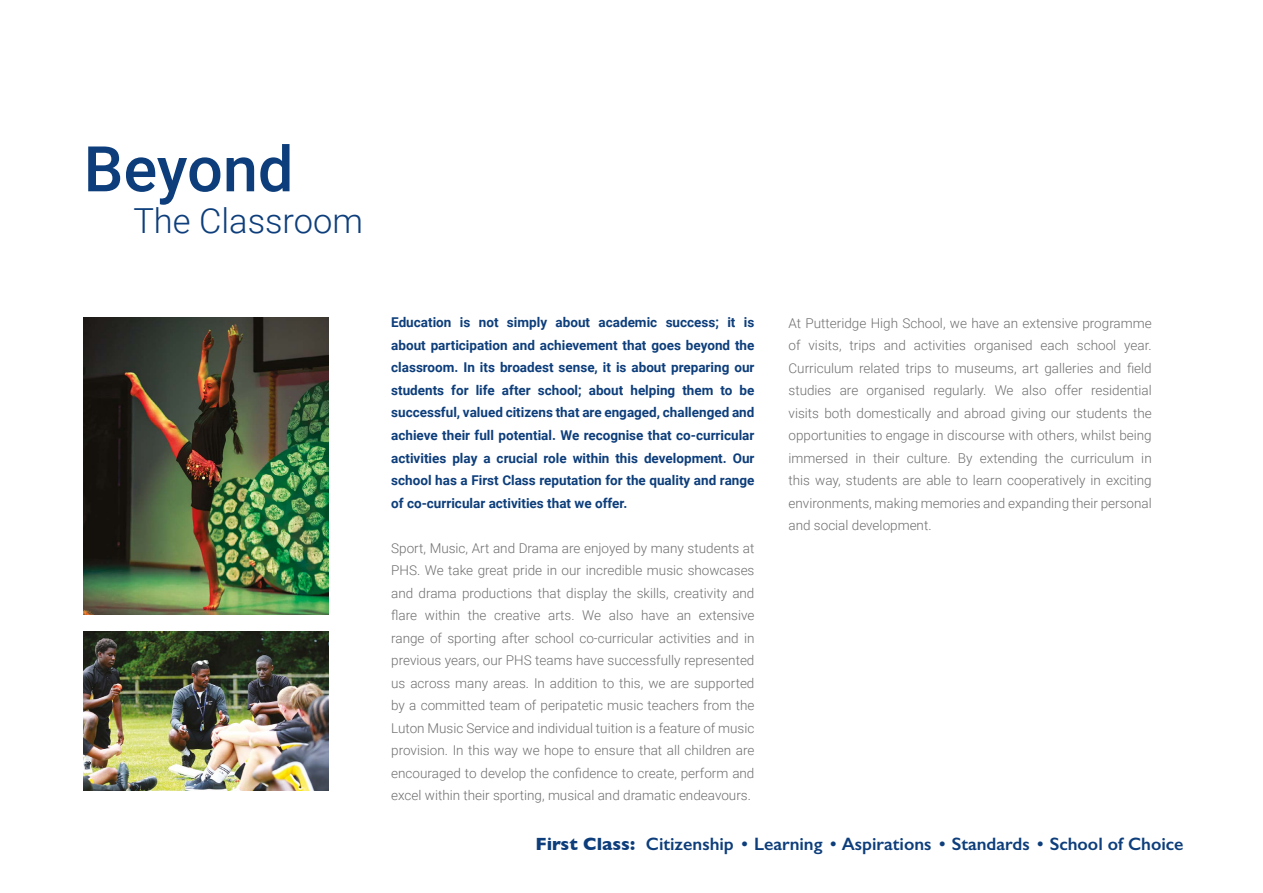
<style>
.page{position:relative;width:1263px;height:893px;background:#fff}
.page>*{position:absolute;margin:0;border:0;box-sizing:border-box;transform-origin:0 0}
.t1{font:500 63px "Roboto";color:#0d3e7b}
.t2{font:300 34.5px "Roboto";color:#0d3e7b}
.t3{font:600 18px "Gill Sans";color:#0d3e7b}
.t4{font:300 13.5px/22.5px "Roboto";color:#706f6f;text-align:justify}
.t5{font:700 13.5px/22.5px "Roboto";color:#0d3e7b;text-align:justify}
.s1{font-weight:700}
</style>
<div class="page">
<img style="left:84px;top:317px;width:244px;height:297px">
<img style="left:84px;top:631px;width:244px;height:159px">
<h1 class="t1" style="left:84px;top:125px;width:211px">Beyond</h1>
<h2 class="t2" style="left:133px;top:197px;width:231px">The Classroom</h2>
<p class="t5" style="left:391px;top:311px;width:365px">Education is not simply about academic success; it is about participation and achievement that goes beyond the classroom. In its broadest sense, it is about preparing our students for life after school; about helping them to be successful, valued citizens that are engaged, challenged and achieve their full potential. We recognise that co-curricular activities play a crucial role within this development. Our school has a First Class reputation for the quality and range of co-curricular activities that we offer.</p>
<p class="t4" style="left:391px;top:536px;width:365px">Sport, Music, Art and Drama are enjoyed by many students at PHS. We take great pride in our incredible music showcases and drama productions that display the skills, creativity and flare within the creative arts. We also have an extensive range of sporting after school co-curricular activities and in previous years, our PHS teams have successfully represented us across many areas. In addition to this, we are supported by a committed team of peripatetic music teachers from the Luton Music Service and individual tuition is a feature of music provision. In this way we hope to ensure that all children are encouraged to develop the confidence to create, perform and excel within their sporting, musical and dramatic endeavours.</p>
<p class="t4" style="left:788px;top:311px;width:365px">At Putteridge High School, we have an extensive programme of visits, trips and activities organised each school year.<br>Curriculum related trips to museums, art galleries and field studies are organised regularly. We also offer residential visits both domestically and abroad giving our students the opportunities to engage in discourse with others, whilst being immersed in their culture. By extending the curriculum in this way, students are able to learn cooperatively in exciting environments, making memories and expanding their personal and social development.</p>
<h3 class="t3" style="left:535px;top:833px;width:650px"><span class="s1">First Class:</span> Citizenship • Learning • Aspirations • Standards • School of Choice</h3>
</div>
